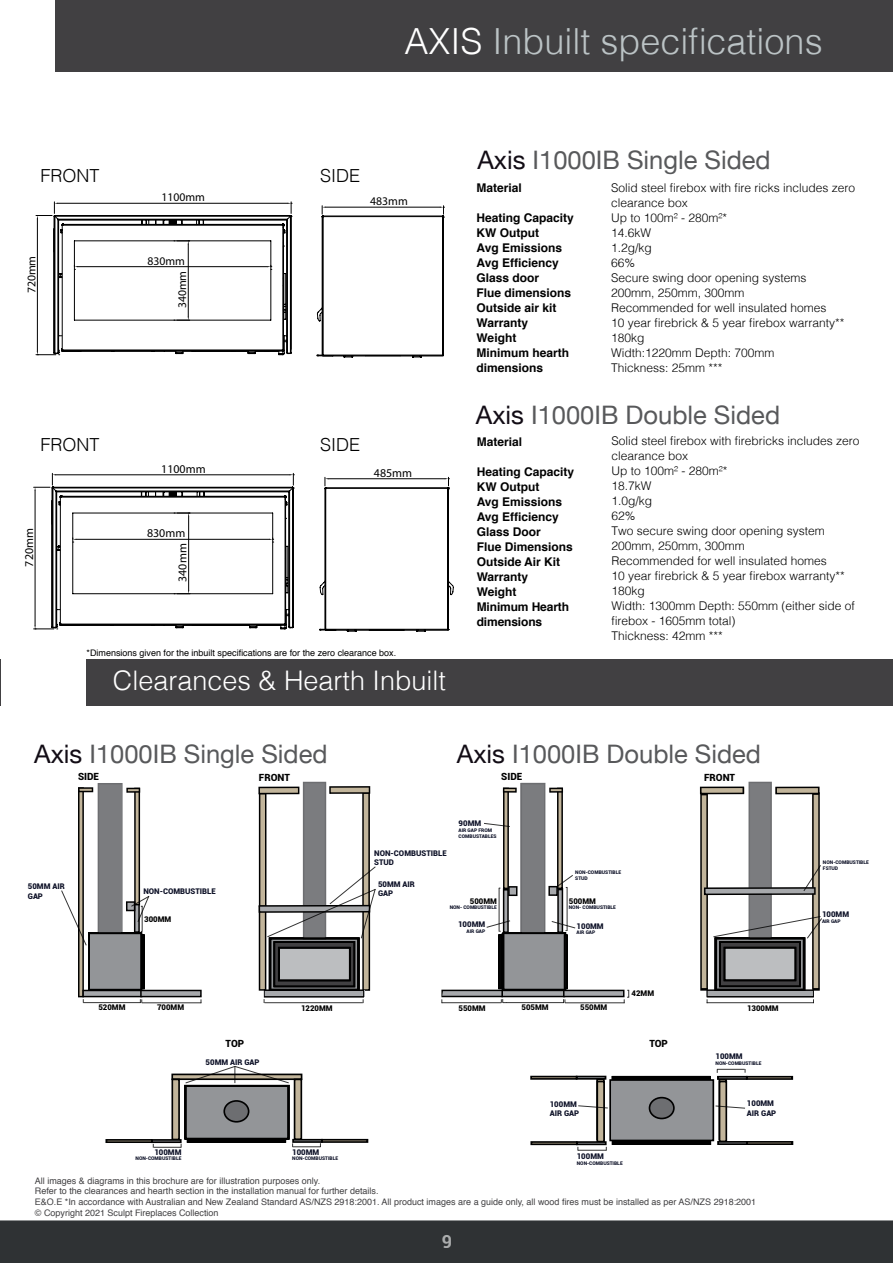
<style>
.page{position:relative;width:893px;height:1263px;background:#fff}
.page>*{position:absolute;margin:0;border:0;box-sizing:border-box;transform-origin:0 0}
.t1{font:300 36px "Helvetica";color:#bbc3c5}
.t2{font:300 27px "Helvetica";color:#fff}
.t3{font:25.5px "Helvetica Neue";color:#58595b}
.t4{font:300 18px "Helvetica";color:#000}
.t5{font:700 18px "Roboto";color:#fff}
.t6{font:300 12px/15px "Helvetica";color:#000}
.t7{font:700 12px/15px "Helvetica";color:#000}
.t8{font:condensed 12px "Helvetica";color:#000}
.t9{font:condensed 11.7px "Helvetica";color:#000}
.t10{font:900 9.9px "Roboto";color:#000}
.t11{font:9px/10.8px "Helvetica";color:#414042}
.t12{font:9px "Helvetica";color:#000}
.t13{font:900 7.8px/9.3px "Roboto";color:#0e1228}
.t14{font:900 7.8px "Roboto";color:#000}
.t15{font:900 4.95px/6px "Roboto";color:#0e1228}
.s1{color:#fff}
.s2{color:#120c15}
</style>
<div class="page">
<div style="left:0;top:1220px;width:893px;height:43px;background:#2f3234"></div>
<div style="left:55px;top:0;width:838px;height:72px;background:#414042"></div>
<hr style="left:0;top:659px;width:1px;height:47px;background:#414042">
<svg style="left:319px;top:477px;width:135px;height:154px"></svg>
<svg style="left:34px;top:473px;width:260px;height:157px"></svg>
<svg style="left:317px;top:206px;width:128px;height:151px"></svg>
<svg style="left:36px;top:202px;width:256px;height:153px"></svg>
<div style="left:321px;top:1139px;width:47px;height:4px;border:2px solid #000"></div>
<div style="left:105px;top:1139px;width:48px;height:4px;border:2px solid #000"></div>
<svg style="left:61px;top:783px;width:141px;height:220px"></svg>
<svg style="left:258px;top:782px;width:118px;height:221px"></svg>
<div style="left:596px;top:1078px;width:9px;height:62px;border:2px solid #000"></div>
<div style="left:610px;top:1080px;width:103px;height:60px;background:#939598"></div>
<div style="left:609px;top:1079px;width:105px;height:62px;border:2px solid #000"></div>
<div style="left:611px;top:1076px;width:100px;height:4px;border:2px solid #000"></div>
<div style="left:612px;top:1076px;width:98px;height:4px;border:2px solid #000"></div>
<div style="left:717px;top:1076px;width:31px;height:4px;border:2px solid #000"></div>
<div style="left:576px;top:1076px;width:30px;height:4px;border:2px solid #000"></div>
<div style="left:746px;top:1076px;width:47px;height:4px;border:2px solid #000"></div>
<div style="left:649px;top:1097px;width:25px;height:21px;background:#6d6e71;border-radius:50%"></div>
<div style="left:649px;top:1097px;width:26px;height:22px;border:2px solid #000;border-radius:50%"></div>
<div style="left:530px;top:1076px;width:47px;height:4px;border:2px solid #000"></div>
<div style="left:597px;top:1081px;width:7px;height:60px;background:#c2b59b"></div>
<div style="left:596px;top:1081px;width:9px;height:61px;border:2px solid #000"></div>
<div style="left:612px;top:1141px;width:99px;height:4px;border:2px solid #000"></div>
<div style="left:613px;top:1141px;width:97px;height:4px;border:2px solid #000"></div>
<div style="left:719px;top:1081px;width:7px;height:60px;background:#c2b59b"></div>
<div style="left:719px;top:1081px;width:8px;height:61px;border:2px solid #000"></div>
<div style="left:717px;top:1141px;width:31px;height:4px;border:2px solid #000"></div>
<div style="left:576px;top:1141px;width:31px;height:4px;border:2px solid #000"></div>
<div style="left:746px;top:1141px;width:47px;height:4px;border:2px solid #000"></div>
<div style="left:530px;top:1141px;width:48px;height:4px;border:2px solid #000"></div>
<svg style="left:715px;top:1105px;width:30px;height:4px"></svg>
<svg style="left:717px;top:1069px;width:29px;height:4px"></svg>
<svg style="left:577px;top:1147px;width:30px;height:4px"></svg>
<svg style="left:578px;top:1105px;width:30px;height:4px"></svg>
<div style="left:87px;top:659px;width:806px;height:47px;background:#414042"></div>
<svg style="left:700px;top:782px;width:122px;height:221px"></svg>
<svg style="left:153px;top:1066px;width:168px;height:82px"></svg>
<svg style="left:441px;top:783px;width:188px;height:221px"></svg>
<h1 class="t1" style="left:404px;top:11px;width:420px"><span class="s1">AXIS</span> Inbuilt specifications</h1>
<h3 class="t4" style="left:41px;top:160px;width:61px">FRONT</h3>
<h3 class="t4" style="left:320px;top:160px;width:41px">SIDE</h3>
<p class="t9" style="left:161px;top:190px;width:45px">1100mm</p>
<p class="t9" style="left:370px;top:194px;width:39px">483mm</p>
<p class="t9" style="left:24px;top:293px;width:39px;rotate:-90deg">720mm</p>
<p class="t9" style="left:147px;top:254px;width:39px">830mm</p>
<p class="t9" style="left:175px;top:308px;width:39px;rotate:-90deg">340mm</p>
<h3 class="t3" style="left:477px;top:141px;width:295px"><span class="s2">Axis</span> I1000IB Single Sided</h3>
<p class="t7" style="left:477px;top:180px;width:47px">Material</p>
<p class="t7" style="left:477px;top:210px;width:99px">Heating Capacity<br>KW Output<br>Avg Emissions<br>Avg Efficiency<br>Glass door<br>Flue dimensions<br>Outside air kit<br>Warranty<br>Weight<br>Minimum hearth dimensions</p>
<p class="t6" style="left:611px;top:179px;width:246px">Solid steel firebox with fire ricks includes zero clearance box<br>Up to 100m² - 280m²*<br>14.6kW<br>1.2g/kg<br>66%<br>Secure swing door opening systems<br>200mm, 250mm, 300mm<br>Recommended for well insulated homes<br>10 year firebrick &amp; 5 year firebox warranty**<br>180kg<br>Width:1220mm Depth: 700mm<br>Thickness: 25mm ***</p>
<h3 class="t3" style="left:476px;top:396px;width:306px"><span class="s2">Axis</span> I1000IB Double Sided</h3>
<p class="t8" style="left:22px;top:566px;width:40px;rotate:-90deg">720mm</p>
<h3 class="t4" style="left:41px;top:429px;width:61px">FRONT</h3>
<h3 class="t4" style="left:320px;top:429px;width:41px">SIDE</h3>
<p class="t6" style="left:611px;top:432px;width:250px">Solid steel firebox with firebricks includes zero clearance box<br>Up to 100m² - 280m²*<br>18.7kW<br>1.0g/kg<br>62%<br>Two secure swing door opening system<br>200mm, 250mm, 300mm<br>Recommended for well insulated homes<br>10 year firebrick &amp; 5 year firebox warranty**<br>180kg<br>Width: 1300mm Depth: 550mm (either side of firebox - 1605mm total)<br>Thickness: 42mm ***</p>
<p class="t7" style="left:477px;top:434px;width:47px">Material</p>
<p class="t7" style="left:477px;top:464px;width:99px">Heating Capacity<br>KW Output<br>Avg Emissions<br>Avg Efficiency<br>Glass Door<br>Flue Dimensions<br>Outside Air Kit<br>Warranty<br>Weight<br>Minimum Hearth dimensions</p>
<p class="t8" style="left:161px;top:461px;width:46px">1100mm</p>
<p class="t8" style="left:374px;top:465px;width:40px">485mm</p>
<p class="t8" style="left:147px;top:526px;width:40px">830mm</p>
<p class="t8" style="left:175px;top:582px;width:40px;rotate:-90deg">340mm</p>
<p class="t12" style="left:87px;top:646px;width:311px">*Dimensions given for the inbuilt specifications are for the zero clearance box.</p>
<h2 class="t2" style="left:113px;top:658px;width:335px">Clearances &amp; Hearth Inbuilt</h2>
<h3 class="t3" style="left:34px;top:735px;width:295px"><span class="s2">Axis</span> I1000IB Single Sided</h3>
<h3 class="t3" style="left:457px;top:735px;width:306px"><span class="s2">Axis</span> I1000IB Double Sided</h3>
<p class="t10" style="left:78px;top:769px;width:22px">SIDE</p>
<p class="t10" style="left:259px;top:770px;width:13px">FRONT</p>
<p class="t13" style="left:28px;top:881px;width:38px">50MM AIR<br>GAP</p>
<p class="t13" style="left:143px;top:886px;width:7px">NON</p>
<p class="t13" style="left:160px;top:886px;width:15px">-COMBUSTIBLE</p>
<p class="t14" style="left:144px;top:914px;width:29px">300MM</p>
<p class="t14" style="left:98px;top:1002px;width:29px">520MM</p>
<p class="t14" style="left:157px;top:1002px;width:29px">700MM</p>
<p class="t14" style="left:301px;top:1002px;width:33px">1220MM</p>
<p class="t10" style="left:226px;top:1036px;width:8px">TOP</p>
<p class="t13" style="left:206px;top:1057px;width:55px">50MM AIR GAP</p>
<p class="t13" style="left:154px;top:1147px;width:21px">100MM</p>
<p class="t15" style="left:135px;top:1155px;width:48px">NON-COMBUSTIBLE</p>
<p class="t13" style="left:292px;top:1147px;width:21px">100MM</p>
<p class="t15" style="left:292px;top:1155px;width:48px">NON-COMBUSTIBLE</p>
<p class="t10" style="left:501px;top:769px;width:22px">SIDE</p>
<p class="t10" style="left:704px;top:770px;width:13px">FRONT</p>
<p class="t13" style="left:374px;top:848px;width:31px;text-indent:16px">-COMBUSTIBLE<br>STUD</p>
<p class="t13" style="left:374px;top:848px;width:7px">NON</p>
<p class="t13" style="left:378px;top:879px;width:38px">50MM AIR<br>GAP</p>
<p class="t13" style="left:459px;top:818px;width:24px">90MM</p>
<p class="t15" style="left:459px;top:827px;width:39px">AIR GAP FROM<br>COMBUSTABLES</p>
<p class="t14" style="left:470px;top:896px;width:29px">500MM</p>
<p class="t15" style="left:450px;top:904px;width:5px">NON</p>
<p class="t15" style="left:460px;top:904px;width:11px">- COMBUSTIBLE</p>
<p class="t13" style="left:458px;top:919px;width:29px">100MM</p>
<p class="t15" style="left:467px;top:928px;width:20px">AIR GAP</p>
<p class="t14" style="left:459px;top:1002px;width:29px">550MM</p>
<p class="t15" style="left:575px;top:869px;width:5px">NON</p>
<p class="t15" style="left:586px;top:869px;width:10px">-COMBUSTIBLE</p>
<p class="t15" style="left:575px;top:875px;width:4px">STU</p>
<p class="t15" style="left:585px;top:875px;width:5px">D</p>
<p class="t14" style="left:569px;top:896px;width:29px">500MM</p>
<p class="t15" style="left:569px;top:904px;width:5px">NON</p>
<p class="t15" style="left:579px;top:904px;width:11px">- COMBUSTIBLE</p>
<p class="t13" style="left:577px;top:921px;width:29px">100MM</p>
<p class="t15" style="left:577px;top:929px;width:20px">AIR GAP</p>
<p class="t14" style="left:631px;top:987px;width:24px">42MM</p>
<p class="t14" style="left:522px;top:1002px;width:29px">505MM</p>
<p class="t14" style="left:580px;top:1002px;width:29px">550MM</p>
<p class="t14" style="left:747px;top:1002px;width:33px">1300MM</p>
<p class="t13" style="left:550px;top:1099px;width:31px">100MM<br>AIR GAP</p>
<p class="t13" style="left:577px;top:1151px;width:21px">100MM</p>
<p class="t15" style="left:577px;top:1160px;width:48px">NON-COMBUSTIBLE</p>
<p class="t10" style="left:649px;top:1037px;width:8px">TOP</p>
<p class="t13" style="left:715px;top:1051px;width:21px">100MM</p>
<p class="t15" style="left:715px;top:1059px;width:48px">NON-COMBUSTIBLE</p>
<p class="t13" style="left:747px;top:1098px;width:31px">100MM<br>AIR GAP</p>
<p class="t11" style="left:35px;top:1175px;width:723px">All images &amp; diagrams in this brochure are for illustration purposes only.<br>Refer to the clearances and hearth section in the installation manual for further details.<br>E&amp;O.E *In accordance with Australian and New Zealand Standard AS/NZS 2918:2001. All product images are a guide only, all wood fires must be installed as per AS/NZS 2918:2001 © Copyright 2021 Sculpt Fireplaces Collection</p>
<h3 class="t5" style="left:441px;top:1229px;width:12px">9</h3>
<p class="t15" style="left:823px;top:859px;width:5px">NON</p>
<p class="t15" style="left:823px;top:859px;width:20px;text-indent:10px">-COMBUSTIBLE<br>FSTUD</p>
<p class="t13" style="left:822px;top:909px;width:29px">100MM</p>
<p class="t15" style="left:822px;top:918px;width:20px">AIR GAP</p>
</div>
